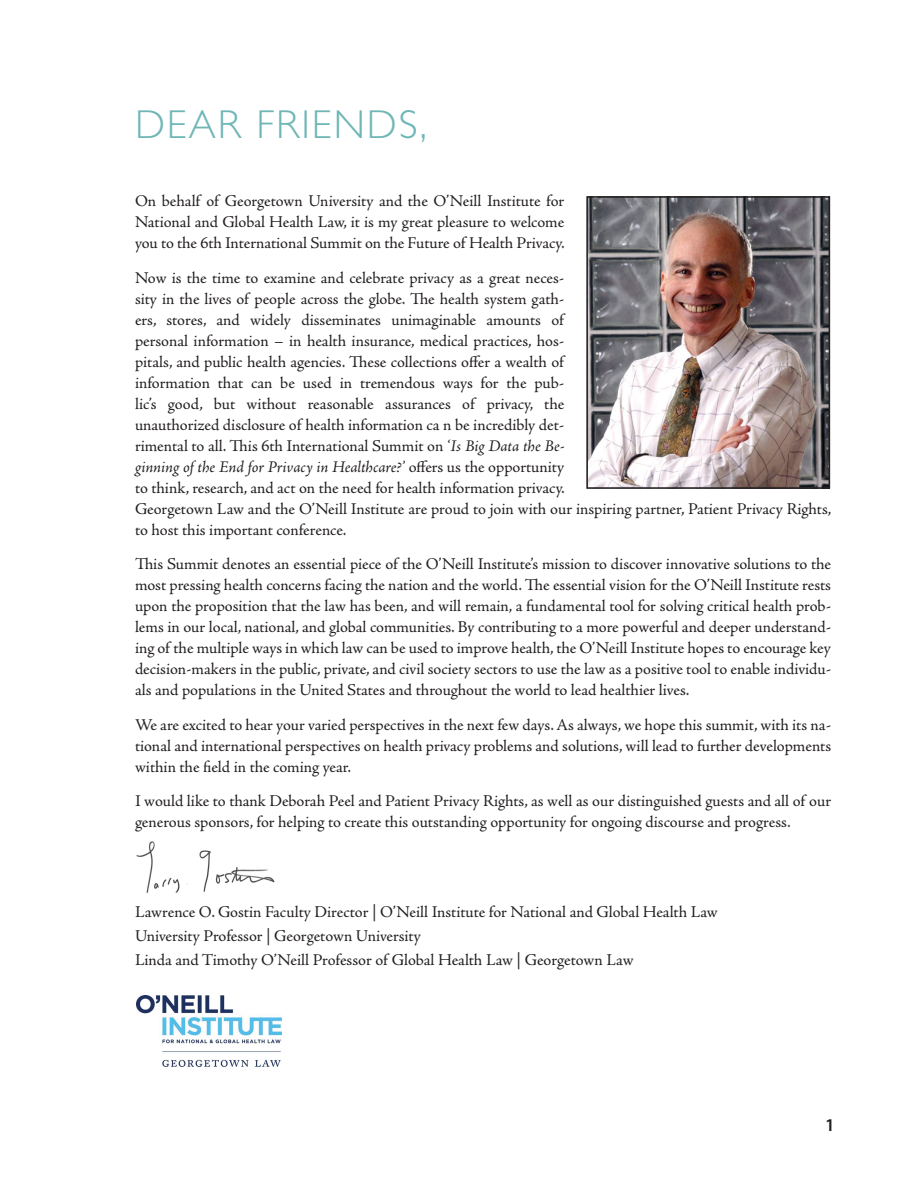
<style>
.page{position:relative;width:918px;height:1188px;background:#fff}
.page>*{position:absolute;margin:0;border:0;box-sizing:border-box;transform-origin:0 0}
.t1{font:300 40.5px "Gill Sans";letter-spacing:.05em;color:#6fb6b6}
.t2{font:600 18px "Myriad Pro";color:#231f20}
.t3{font:16.5px/21px "Adobe Jenson Pro";letter-spacing:-.005em;color:#231f20;text-align:justify}
.s1{font-style:italic}
</style>
<div class="page">
<img style="left:136px;top:841px;width:139px;height:52px">
<img style="left:136px;top:995px;width:146px;height:71px">
<img style="left:589px;top:199px;width:238px;height:287px">
<div style="left:586px;top:196px;width:244px;height:293px;border:2px solid #231f20"></div>
<h1 class="t1" style="left:135px;top:102px;width:294px">DEAR FRIENDS,</h1>
<p class="t3" style="left:135px;top:191px;width:431px">On behalf of Georgetown University and the O’Neill Institute for National and Global Health Law, it is my great pleasure to welcome you to the 6th International Summit on the Future of Health Privacy.</p>
<p class="t3" style="left:135px;top:267px;width:698px;text-align:left">Now is the time to examine and celebrate privacy as a great neces-<br>sity in the lives of people across the globe. The health system gath-<br>ers, stores, and widely disseminates unimaginable amounts of<br>personal information – in health insurance, medical practices, hos-<br>pitals, and public health agencies. These collections offer a wealth of<br>information that can be used in tremendous ways for the pub-<br>lic’s good, but without reasonable assurances of privacy, the<br>unauthorized disclosure of health information ca n be incredibly det-<br>rimental to all. This 6th International Summit on <span class="s1">‘Is Big Data the Be-<br>ginning of the End for Privacy in Healthcare?’</span> offers us the opportunity<br>to think, research, and act on the need for health information privacy.<br>Georgetown Law and the O’Neill Institute are proud to join with our inspiring partner, Patient Privacy Rights, to host this important conference.</p>
<p class="t3" style="left:135px;top:554px;width:698px">This Summit denotes an essential piece of the O’Neill Institute’s mission to discover innovative solutions to the most pressing health concerns facing the nation and the world. The essential vision for the O’Neill Institute rests upon the proposition that the law has been, and will remain, a fundamental tool for solving critical health prob&shy;lems in our local, national, and global communities. By contributing to a more powerful and deeper understand&shy;ing of the multiple ways in which law can be used to improve health, the O’Neill Institute hopes to encourage key decision-makers in the public, private, and civil society sectors to use the law as a positive tool to enable individu&shy;als and populations in the United States and throughout the world to lead healthier lives.</p>
<p class="t3" style="left:135px;top:714px;width:698px">We are excited to hear your varied perspectives in the next few days. As always, we hope this summit, with its na&shy;tional and international perspectives on health privacy problems and solutions, will lead to further developments within the field in the coming year.</p>
<p class="t3" style="left:135px;top:791px;width:698px">I would like to thank Deborah Peel and Patient Privacy Rights, as well as our distinguished guests and all of our generous sponsors, for helping to create this outstanding opportunity for ongoing discourse and progress.</p>
<p class="t3" style="left:135px;top:900px;width:584px;line-height:24px;text-align:left">Lawrence O. Gostin Faculty Director | O’Neill Institute for National and Global Health Law<br>University Professor | Georgetown University<br>Linda and Timothy O’Neill Professor of Global Health Law | Georgetown Law</p>
<p class="t2" style="left:825px;top:1115px;width:11px">1</p>
</div>
